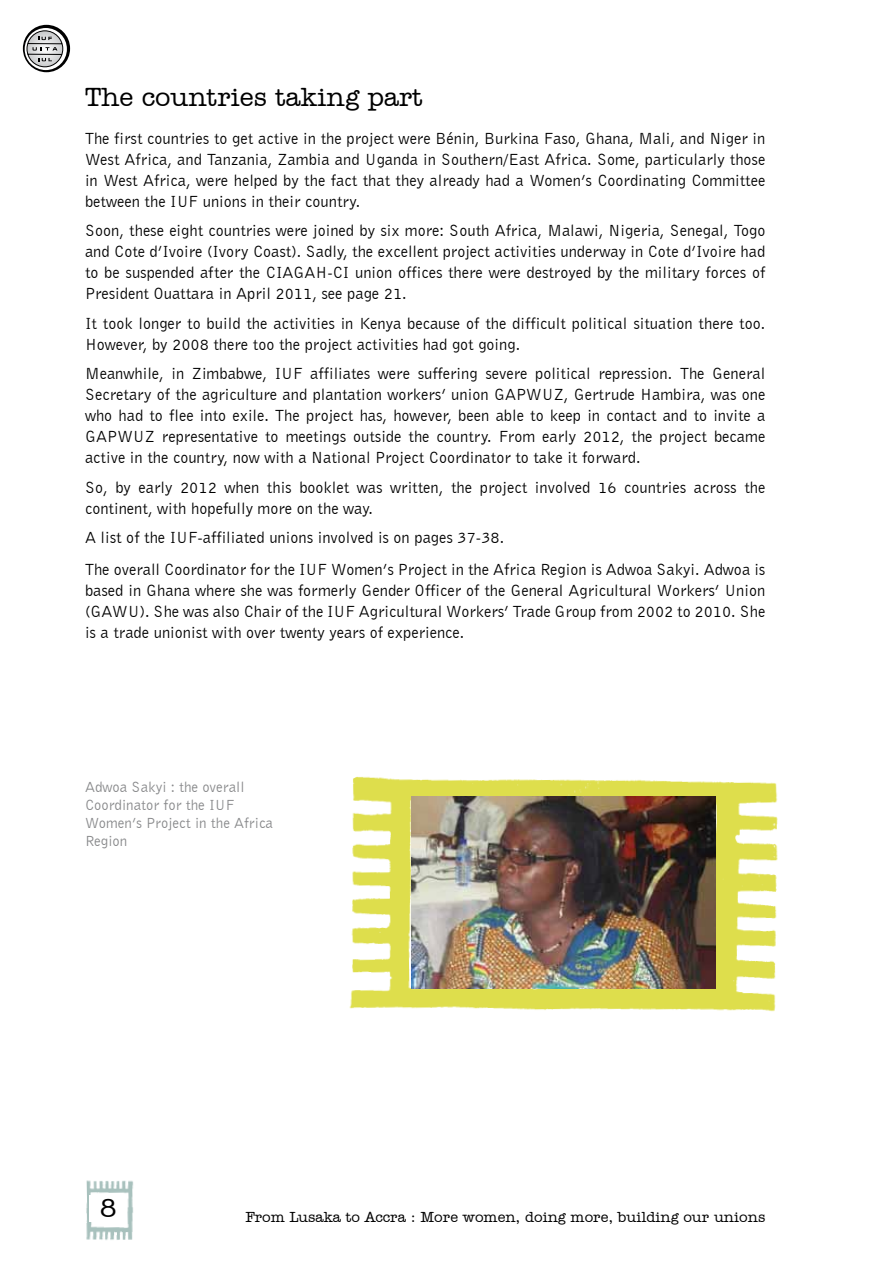
<style>
.page{position:relative;width:893px;height:1263px;background:#fff}
.page>*{position:absolute;margin:0;border:0;box-sizing:border-box;transform-origin:0 0}
.t1{font:500 27px "Amer Typewriter IT Cby BT";color:#000}
.t2{font:16.5px/21px "Bell Gothic BT";color:#000;text-align:justify}
.t3{font:15px/18px "Bell Gothic BT";color:#87888a}
.t4{font:500 15px "Amer Typewriter IT Cby BT";color:#000}
</style>
<div class="page">
<img style="left:86px;top:1180px;width:48px;height:27px">
<img style="left:86px;top:1207px;width:47px;height:33px">
<div style="left:90px;top:1195px;width:37px;height:26px;background:#fff"></div>
<svg style="left:23px;top:25px;width:47px;height:47px"></svg>
<svg style="left:25px;top:28px;width:42px;height:42px"></svg>
<svg style="left:26px;top:30px;width:38px;height:38px"></svg>
<img style="left:349px;top:776px;width:429px;height:236px">
<img style="left:411px;top:797px;width:304px;height:192px">
<h1 class="t1" style="left:85px;top:80px;width:339px">The countries taking part</h1>
<p class="t2" style="left:85px;top:127px;width:682px">The first countries to get active in the project were Bénin, Burkina Faso, Ghana, Mali, and Niger in West Africa, and Tanzania, Zambia and Uganda in Southern/East Africa. Some, particularly those in West Africa, were helped by the fact that they already had a Women’s Coordinating Committee between the IUF unions in their country.</p>
<p class="t2" style="left:85px;top:220px;width:682px">Soon, these eight countries were joined by six more: South Africa, Malawi, Nigeria, Senegal, Togo and Cote d’Ivoire (Ivory Coast). Sadly, the excellent project activities underway in Cote d’Ivoire had to be suspended after the CIAGAH-CI union offices there were destroyed by the military forces of President Ouattara in April 2011, see page 21.</p>
<p class="t2" style="left:85px;top:312px;width:682px">It took longer to build the activities in Kenya because of the difficult political situation there too.<br>However, by 2008 there too the project activities had got going.</p>
<p class="t2" style="left:85px;top:363px;width:682px">Meanwhile, in Zimbabwe, IUF affiliates were suffering severe political repression. The General Secretary of the agriculture and plantation workers’ union GAPWUZ, Gertrude Hambira, was one who had to flee into exile. The project has, however, been able to keep in contact and to invite a GAPWUZ representative to meetings outside the country. From early 2012, the project became active in the country, now with a National Project Coordinator to take it forward.</p>
<p class="t2" style="left:85px;top:476px;width:682px">So, by early 2012 when this booklet was written, the project involved 16 countries across the continent, with hopefully more on the way.</p>
<p class="t2" style="left:85px;top:527px;width:421px">A list of the IUF-affiliated unions involved is on pages 37-38.</p>
<p class="t2" style="left:85px;top:559px;width:682px">The overall Coordinator for the IUF Women’s Project in the Africa Region is Adwoa Sakyi. Adwoa is based in Ghana where she was formerly Gender Officer of the General Agricultural Workers’ Union (GAWU). She was also Chair of the IUF Agricultural Workers’ Trade Group from 2002 to 2010. She is a trade unionist with over twenty years of experience.</p>
<p class="t3" style="left:85px;top:778px;width:190px">Adwoa Sakyi : the overall<br>Coordinator for the IUF<br>Women’s Project in the Africa<br>Region</p>
<h1 class="t1" style="left:100px;top:1191px;width:19px">8</h1>
<p class="t4" style="left:245px;top:1208px;width:521px">From Lusaka to Accra : More women, doing more, building our unions</p>
</div>
